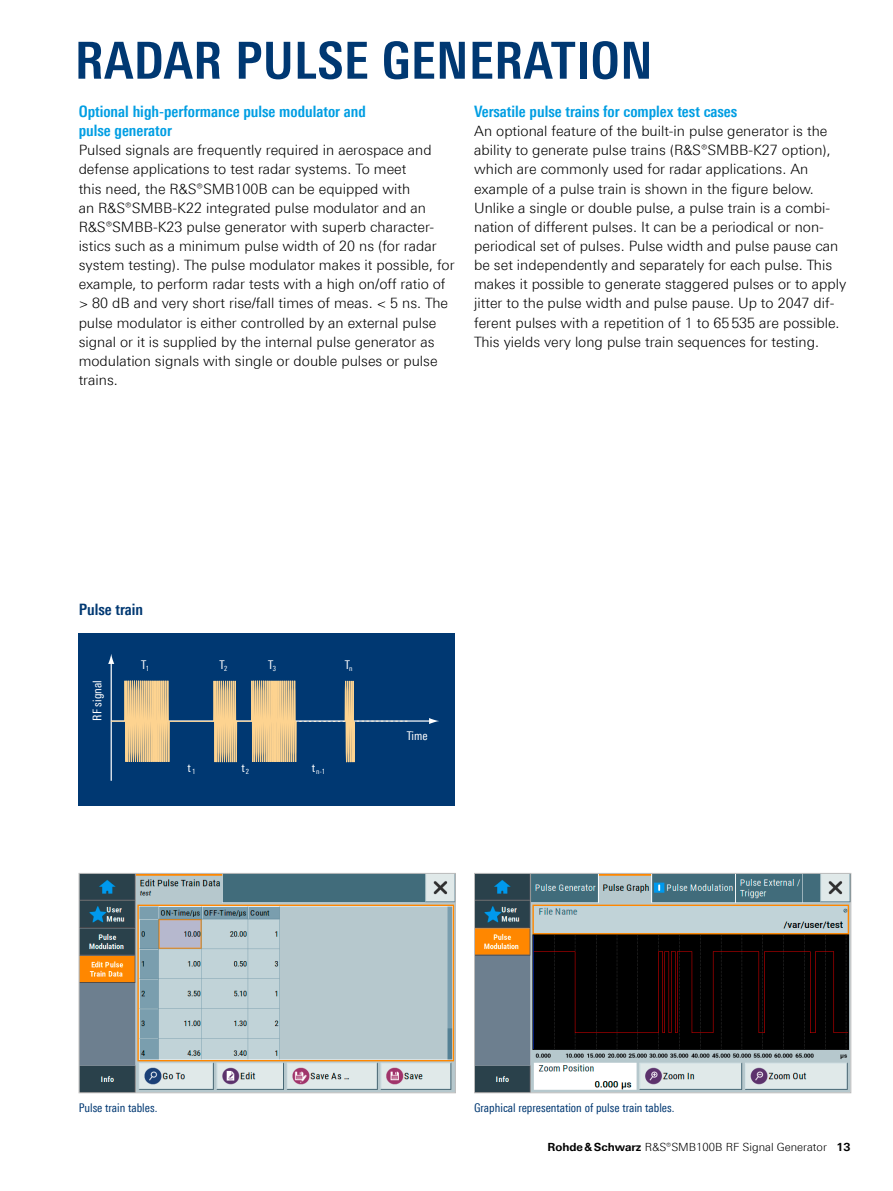
<style>
.page{position:relative;width:893px;height:1191px;background:#fff}
.page>*{position:absolute;margin:0;border:0;box-sizing:border-box;transform-origin:0 0}
.Seiten_Headline_34Pt_blau_IVZ{font:700 condensed 51px "Linotype Universfor RS";letter-spacing:.01em;color:#003872}
.Absatzfett_cyan{font:700 condensed 15.75px/19.2px "Linotype Universfor RS";color:#009ee3}
.Grafik_Tabelle_Überschrift{font:700 condensed 15.75px "Linotype Universfor RS";color:#003872}
.Haupttext_ohne_Abstand{font:300 14.25px/19.2px "Linotype Universfor RS";color:#000}
.Bildunterschrift{font:condensed 12px "Linotype Universfor RS";color:#003872}
.t1{font:12px "Linotype Univers 420 Cn";color:#fff}
.t2{font:300 11.25px "Linotype Universfor RS";color:#000}
.t3{font:7.2px "Linotype Univers 420 Cn";color:#fff}
.s1{font-weight:700}
</style>
<div class="page">
<img style="left:81px;top:875px;width:373px;height:216px">
<div style="left:79px;top:873px;width:377px;height:220px;border:1px solid #bcbcbc"></div>
<img style="left:476px;top:875px;width:373px;height:216px">
<div style="left:474px;top:873px;width:377px;height:220px;border:1px solid #bcbcbc"></div>
<div style="left:79px;top:634px;width:376px;height:172px;background:#003872"></div>
<hr style="left:111px;top:662px;width:1px;height:118px;background:#fff">
<svg style="left:108px;top:654px;width:6px;height:10px"></svg>
<hr style="left:111px;top:720px;width:320px;height:1px;background:#fff">
<svg style="left:429px;top:718px;width:10px;height:6px"></svg>
<svg style="left:110px;top:680px;width:298px;height:101px"></svg>
<p class="Seiten_Headline_34Pt_blau_IVZ" style="left:75px;top:30px;width:579px">RADAR PULSE GENERATION</p>
<p class="Absatzfett_cyan" style="left:474px;top:102px;width:265px">Versatile pulse trains for complex test cases</p>
<p class="Haupttext_ohne_Abstand" style="left:474px;top:121px;width:374px">An optional feature of the built-in pulse generator is the ability to generate pulse trains (R&amp;S®SMBB-K27 option), which are commonly used for radar applications. An example of a pulse train is shown in the figure below.<br>Unlike a single or double pulse, a pulse train is a combi&shy;nation of different pulses. It can be a periodical or non&shy;periodical set of pulses. Pulse width and pulse pause can be set independently and separately for each pulse. This makes it possible to generate staggered pulses or to apply jitter to the pulse width and pulse pause. Up to 2047 dif&shy;ferent pulses with a repetition of 1 to 65535 are possible.<br>This yields very long pulse train sequences for testing.</p>
<p class="Absatzfett_cyan" style="left:79px;top:102px;width:289px">Optional high-performance pulse modulator and pulse generator</p>
<p class="Haupttext_ohne_Abstand" style="left:79px;top:140px;width:377px">Pulsed signals are frequently required in aerospace and defense applications to test radar systems. To meet<br>this need, the R&amp;S®SMB100B can be equipped with<br>an R&amp;S®SMBB-K22 integrated pulse modulator and an R&amp;S®SMBB-K23 pulse generator with superb character&shy;istics such as a minimum pulse width of 20 ns (for radar system testing). The pulse modulator makes it possible, for example, to perform radar tests with a high on/off ratio of &gt; 80 dB and very short rise/fall times of meas. &lt; 5 ns. The pulse modulator is either controlled by an external pulse signal or it is supplied by the internal pulse generator as modulation signals with single or double pulses or pulse trains.</p>
<p class="Grafik_Tabelle_Überschrift" style="left:79px;top:599px;width:66px">Pulse train</p>
<p class="t1" style="left:90px;top:720px;width:42px;rotate:-90deg">RF signal</p>
<p class="t1" style="left:141px;top:657px;width:9px">T<sub>1</sub></p>
<p class="t1" style="left:220px;top:657px;width:9px">T<sub>2</sub></p>
<p class="t1" style="left:268px;top:657px;width:9px">T<sub>3</sub></p>
<p class="t1" style="left:345px;top:657px;width:9px">T<sub>n</sub></p>
<p class="t1" style="left:188px;top:761px;width:9px">t<sub>1</sub></p>
<p class="t1" style="left:241px;top:761px;width:9px">t<sub>2</sub></p>
<p class="t3" style="left:312px;top:767px;width:15px"><sup>t</sup> n-1</p>
<p class="t1" style="left:407px;top:729px;width:23px">Time</p>
<p class="Bildunterschrift" style="left:79px;top:1101px;width:80px">Pulse train tables.</p>
<p class="Bildunterschrift" style="left:474px;top:1101px;width:202px">Graphical representation of pulse train tables.</p>
<p class="t2" style="left:547px;top:1140px;width:304px"><span class="s1">Rohde&amp;Schwarz</span> R&amp;S®SMB100B RF Signal Generator <span class="s1">13</span></p>
</div>
